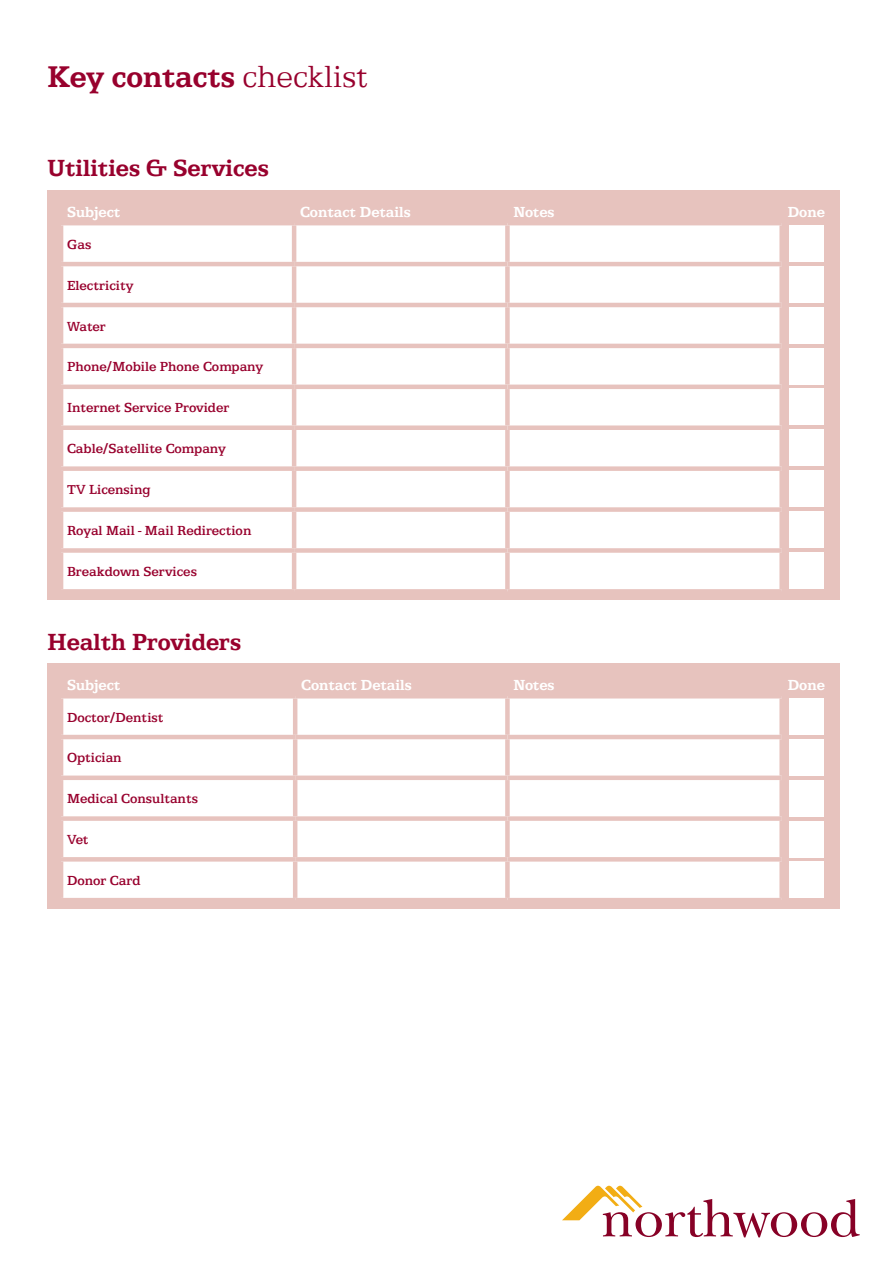
<style>
.page{position:relative;width:893px;height:1263px;background:#fff}
.page>*{position:absolute;margin:0;border:0;box-sizing:border-box;transform-origin:0 0}
.t1{font:700 30.75px "Egyptian";color:#98012d}
.t2{font:700 24px "Egyptian";color:#98012d}
.t3{font:700 15px "Egyptian";color:#fff}
.t4{font:500 13.5px "Egyptian";color:#98012d}
.s1{font-weight:300}
</style>
<div class="page">
<div style="left:47px;top:190px;width:793px;height:410px;background:#e7c3be"></div>
<div style="left:47px;top:663px;width:793px;height:246px;background:#e7c3be"></div>
<div style="left:63px;top:225px;width:716px;height:364px;background:#fff"></div>
<hr style="left:292px;top:225px;width:4px;height:37px;background:#e7c3be">
<div style="left:505px;top:225px;width:5px;height:37px;background:#e7c3be"></div>
<hr style="left:59px;top:262px;width:235px;height:4px;background:#e7c3be">
<hr style="left:294px;top:262px;width:213px;height:4px;background:#e7c3be">
<hr style="left:292px;top:266px;width:4px;height:37px;background:#e7c3be">
<hr style="left:507px;top:262px;width:275px;height:4px;background:#e7c3be">
<div style="left:505px;top:266px;width:5px;height:37px;background:#e7c3be"></div>
<hr style="left:59px;top:303px;width:235px;height:4px;background:#e7c3be">
<hr style="left:294px;top:303px;width:213px;height:4px;background:#e7c3be">
<hr style="left:292px;top:307px;width:4px;height:37px;background:#e7c3be">
<hr style="left:507px;top:303px;width:275px;height:4px;background:#e7c3be">
<div style="left:505px;top:307px;width:5px;height:37px;background:#e7c3be"></div>
<hr style="left:59px;top:344px;width:235px;height:4px;background:#e7c3be">
<hr style="left:294px;top:344px;width:213px;height:4px;background:#e7c3be">
<hr style="left:292px;top:348px;width:4px;height:37px;background:#e7c3be">
<hr style="left:507px;top:344px;width:275px;height:4px;background:#e7c3be">
<div style="left:505px;top:348px;width:5px;height:37px;background:#e7c3be"></div>
<hr style="left:59px;top:385px;width:235px;height:4px;background:#e7c3be">
<hr style="left:294px;top:385px;width:213px;height:4px;background:#e7c3be">
<hr style="left:292px;top:389px;width:4px;height:36px;background:#e7c3be">
<hr style="left:507px;top:385px;width:275px;height:4px;background:#e7c3be">
<div style="left:505px;top:389px;width:5px;height:36px;background:#e7c3be"></div>
<svg style="left:789px;top:388px;width:35px;height:1px"></svg>
<div style="left:59px;top:425px;width:235px;height:5px;background:#e7c3be"></div>
<div style="left:294px;top:425px;width:213px;height:5px;background:#e7c3be"></div>
<hr style="left:292px;top:430px;width:4px;height:36px;background:#e7c3be">
<div style="left:507px;top:425px;width:275px;height:5px;background:#e7c3be"></div>
<div style="left:505px;top:430px;width:5px;height:36px;background:#e7c3be"></div>
<div style="left:59px;top:466px;width:235px;height:5px;background:#e7c3be"></div>
<div style="left:294px;top:466px;width:213px;height:5px;background:#e7c3be"></div>
<hr style="left:292px;top:471px;width:4px;height:36px;background:#e7c3be">
<div style="left:507px;top:466px;width:275px;height:5px;background:#e7c3be"></div>
<div style="left:505px;top:471px;width:5px;height:36px;background:#e7c3be"></div>
<div style="left:59px;top:507px;width:235px;height:5px;background:#e7c3be"></div>
<div style="left:294px;top:507px;width:213px;height:5px;background:#e7c3be"></div>
<hr style="left:292px;top:512px;width:4px;height:36px;background:#e7c3be">
<div style="left:507px;top:507px;width:275px;height:5px;background:#e7c3be"></div>
<div style="left:505px;top:512px;width:5px;height:36px;background:#e7c3be"></div>
<div style="left:59px;top:548px;width:235px;height:5px;background:#e7c3be"></div>
<div style="left:294px;top:548px;width:213px;height:5px;background:#e7c3be"></div>
<hr style="left:292px;top:553px;width:4px;height:36px;background:#e7c3be">
<div style="left:507px;top:548px;width:275px;height:5px;background:#e7c3be"></div>
<div style="left:505px;top:553px;width:5px;height:36px;background:#e7c3be"></div>
<div style="left:63px;top:698px;width:716px;height:200px;background:#fff"></div>
<hr style="left:293px;top:698px;width:4px;height:37px;background:#e7c3be">
<div style="left:505px;top:698px;width:5px;height:37px;background:#e7c3be"></div>
<hr style="left:59px;top:735px;width:236px;height:4px;background:#e7c3be">
<hr style="left:295px;top:735px;width:212px;height:4px;background:#e7c3be">
<hr style="left:293px;top:739px;width:4px;height:36px;background:#e7c3be">
<hr style="left:507px;top:735px;width:275px;height:4px;background:#e7c3be">
<div style="left:505px;top:739px;width:5px;height:36px;background:#e7c3be"></div>
<div style="left:59px;top:775px;width:236px;height:5px;background:#e7c3be"></div>
<div style="left:295px;top:775px;width:212px;height:5px;background:#e7c3be"></div>
<hr style="left:293px;top:780px;width:4px;height:36px;background:#e7c3be">
<div style="left:507px;top:775px;width:275px;height:5px;background:#e7c3be"></div>
<div style="left:505px;top:780px;width:5px;height:36px;background:#e7c3be"></div>
<div style="left:59px;top:816px;width:236px;height:5px;background:#e7c3be"></div>
<div style="left:295px;top:816px;width:212px;height:5px;background:#e7c3be"></div>
<hr style="left:293px;top:821px;width:4px;height:36px;background:#e7c3be">
<div style="left:507px;top:816px;width:275px;height:5px;background:#e7c3be"></div>
<div style="left:505px;top:821px;width:5px;height:36px;background:#e7c3be"></div>
<hr style="left:59px;top:857px;width:236px;height:4px;background:#e7c3be">
<hr style="left:295px;top:857px;width:212px;height:4px;background:#e7c3be">
<hr style="left:293px;top:861px;width:4px;height:37px;background:#e7c3be">
<hr style="left:507px;top:857px;width:275px;height:4px;background:#e7c3be">
<div style="left:505px;top:861px;width:5px;height:37px;background:#e7c3be"></div>
<svg style="left:789px;top:857px;width:35px;height:1px"></svg>
<svg style="left:562px;top:1186px;width:298px;height:51px"></svg>
<div style="left:789px;top:225px;width:35px;height:37px;background:#fff"></div>
<div style="left:789px;top:698px;width:35px;height:37px;background:#fff"></div>
<div style="left:789px;top:348px;width:35px;height:36px;background:#fff"></div>
<div style="left:789px;top:821px;width:35px;height:36px;background:#fff"></div>
<div style="left:789px;top:470px;width:35px;height:37px;background:#fff"></div>
<div style="left:789px;top:266px;width:35px;height:37px;background:#fff"></div>
<div style="left:789px;top:739px;width:35px;height:37px;background:#fff"></div>
<div style="left:789px;top:389px;width:35px;height:36px;background:#fff"></div>
<div style="left:789px;top:861px;width:35px;height:37px;background:#fff"></div>
<div style="left:789px;top:511px;width:35px;height:37px;background:#fff"></div>
<div style="left:789px;top:307px;width:35px;height:37px;background:#fff"></div>
<div style="left:789px;top:780px;width:35px;height:36px;background:#fff"></div>
<div style="left:789px;top:429px;width:35px;height:37px;background:#fff"></div>
<div style="left:789px;top:552px;width:35px;height:36px;background:#fff"></div>
<p class="t1" style="left:47px;top:60px;width:323px">Key contacts <span class="s1">checklist</span></p>
<p class="t2" style="left:47px;top:155px;width:223px">Utilities &amp; Services</p>
<p class="t3" style="left:67px;top:204px;width:55px">Subject</p>
<p class="t3" style="left:300px;top:204px;width:112px">Contact Details</p>
<p class="t3" style="left:513px;top:204px;width:43px">Notes</p>
<p class="t3" style="left:788px;top:204px;width:39px">Done</p>
<p class="t4" style="left:67px;top:237px;width:26px">Gas</p>
<p class="t4" style="left:67px;top:278px;width:68px">Electricity</p>
<p class="t4" style="left:67px;top:318px;width:40px">Water</p>
<p class="t4" style="left:67px;top:359px;width:197px">Phone/Mobile Phone Company</p>
<p class="t4" style="left:67px;top:400px;width:164px">Internet Service Provider</p>
<p class="t4" style="left:67px;top:441px;width:160px">Cable/Satellite Company</p>
<p class="t4" style="left:67px;top:482px;width:85px">TV Licensing</p>
<p class="t4" style="left:67px;top:523px;width:186px">Royal Mail - Mail Redirection</p>
<p class="t4" style="left:67px;top:564px;width:131px">Breakdown Services</p>
<p class="t2" style="left:47px;top:628px;width:195px">Health Providers</p>
<p class="t3" style="left:67px;top:677px;width:55px">Subject</p>
<p class="t3" style="left:301px;top:677px;width:112px">Contact Details</p>
<p class="t3" style="left:513px;top:677px;width:43px">Notes</p>
<p class="t3" style="left:788px;top:677px;width:39px">Done</p>
<p class="t4" style="left:67px;top:710px;width:98px">Doctor/Dentist</p>
<p class="t4" style="left:67px;top:750px;width:56px">Optician</p>
<p class="t4" style="left:67px;top:791px;width:132px">Medical Consultants</p>
<p class="t4" style="left:67px;top:832px;width:23px">Vet</p>
<p class="t4" style="left:67px;top:873px;width:75px">Donor Card</p>
</div>
